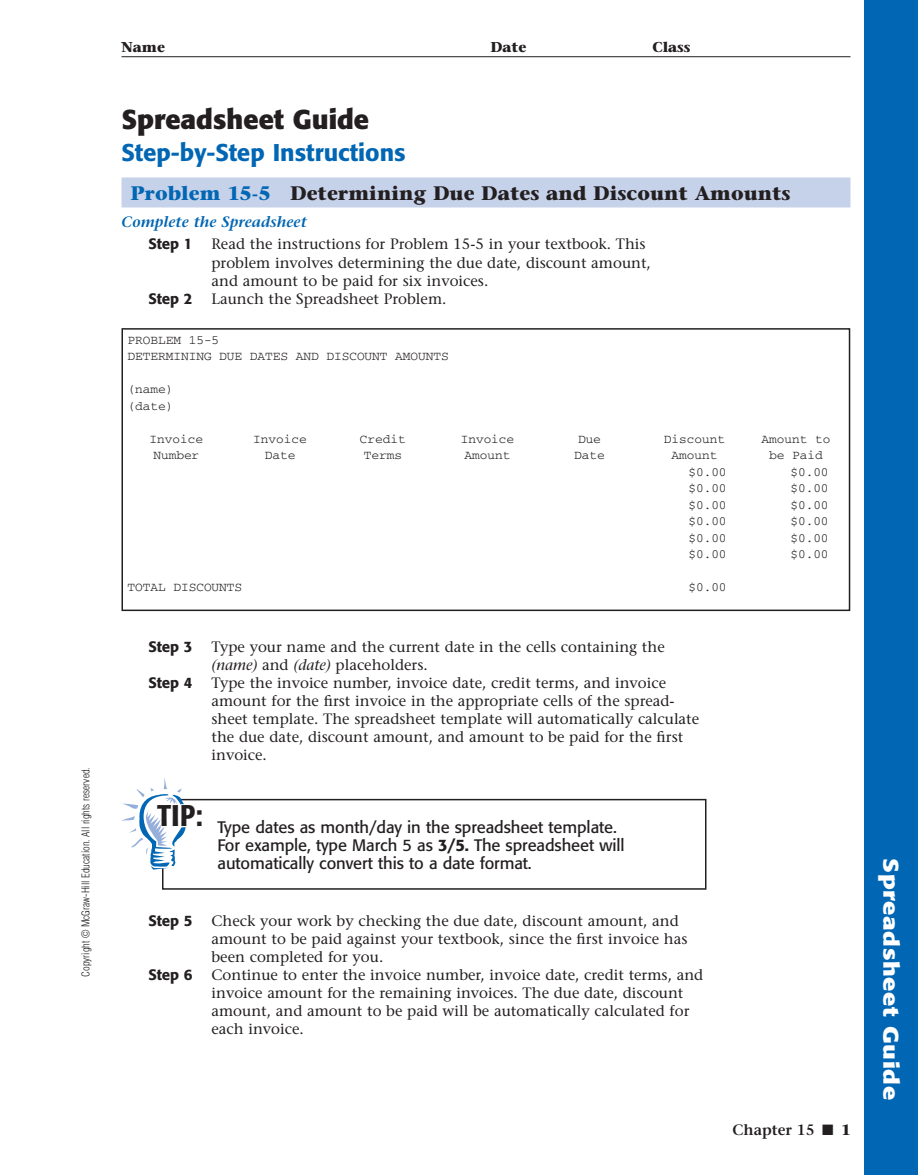
<style>
.page{position:relative;width:918px;height:1175px;background:#fff}
.page>*{position:absolute;margin:0;border:0;box-sizing:border-box;transform-origin:0 0}
.t1{font:700 27px "Formata";color:#231f20}
.t2{font:500 24px "Formata";color:#0166b3}
.t3{font:700 21px "Formata";letter-spacing:.025em;color:#fff;scale:1.2 1}
.t4{font:700 19.5px "Stone Serif";color:#231f20}
.t5{font:16.5px/18px "Formata";letter-spacing:-.005em;color:#231f20}
.t6{font:15px/18px "Stone Serif";color:#231f20}
.t7{font:500 15px "Formata";letter-spacing:-.005em;color:#231f20}
.t8{font:italic 600 15px "Stone Serif";color:#0166b3}
.t9{font:600 15px "Stone Serif";color:#231f20}
.t10{font:700 14.25px "Stone Serif";color:#231f20}
.t11{font:12.75px/16.5px "Courier";color:#231f20}
.t12{font:300 condensed 10.5px "Helvetica";color:#231f20}
.s1{color:#0166b3}
.s2{font-style:italic}
.s3{font-weight:500}
.s4{font-weight:700}
</style>
<div class="page">
<hr style="left:122px;top:56px;width:728px;height:1px;background:#231f20">
<div style="left:864px;top:0;width:54px;height:1174px;background:#0166b3"></div>
<div style="left:122px;top:177px;width:728px;height:30px;background:#c6d2ea"></div>
<div style="left:122px;top:328px;width:728px;height:283px;border:2px solid #231f20"></div>
<div style="left:162px;top:799px;width:544px;height:90px;border:2px solid #231f20"></div>
<svg style="left:122px;top:777px;width:80px;height:92px"></svg>
<p class="t12" style="left:82px;top:977px;width:211px;rotate:-90deg">Copyright © McGraw-Hill Education. All rights reserved.</p>
<p class="t10" style="left:122px;top:41px;width:45px">Name</p>
<p class="t10" style="left:490px;top:41px;width:37px">Date</p>
<p class="t10" style="left:652px;top:41px;width:39px">Class</p>
<h1 class="t1" style="left:122px;top:108px;width:249px">Spreadsheet Guide</h1>
<h2 class="t2" style="left:122px;top:142px;width:286px">Step-by-Step Instructions</h2>
<h3 class="t4" style="left:130px;top:186px;width:662px"><span class="s1">Problem 15-5</span> Determining Due Dates and Discount Amounts</h3>
<p class="t8" style="left:122px;top:216px;width:187px">Complete the Spreadsheet</p>
<p class="t7" style="left:148px;top:237px;width:46px">Step 1</p>
<p class="t6" style="left:212px;top:237px;width:441px">Read the instructions for Problem 15-5 in your textbook. This problem involves determining the due date, discount amount, and amount to be paid for six invoices.</p>
<p class="t7" style="left:148px;top:291px;width:46px">Step 2</p>
<p class="t6" style="left:212px;top:291px;width:237px">Launch the Spreadsheet Problem.</p>
<p class="t11" style="left:128px;top:332px;width:323px">PROBLEM 15-5<br>DETERMINING DUE DATES AND DISCOUNT AMOUNTS</p>
<p class="t11" style="left:128px;top:382px;width:47px">(name) (date)</p>
<p class="t11" style="left:150px;top:431px;width:55px">Invoice</p>
<p class="t11" style="left:253px;top:431px;width:55px">Invoice</p>
<p class="t11" style="left:360px;top:431px;width:47px">Credit</p>
<p class="t11" style="left:461px;top:431px;width:55px">Invoice</p>
<p class="t11" style="left:578px;top:431px;width:24px">Due</p>
<p class="t11" style="left:664px;top:431px;width:63px">Discount</p>
<p class="t11" style="left:762px;top:431px;width:70px">Amount to</p>
<p class="t11" style="left:153px;top:448px;width:47px">Number</p>
<p class="t11" style="left:265px;top:448px;width:32px">Date</p>
<p class="t11" style="left:364px;top:448px;width:40px">Terms</p>
<p class="t11" style="left:465px;top:448px;width:47px">Amount</p>
<p class="t11" style="left:574px;top:448px;width:32px">Date</p>
<p class="t11" style="left:672px;top:448px;width:47px">Amount</p>
<p class="t11" style="left:769px;top:448px;width:55px">be Paid</p>
<p class="t11" style="left:688px;top:464px;width:40px">$0.00</p>
<p class="t11" style="left:790px;top:464px;width:40px">$0.00</p>
<p class="t11" style="left:688px;top:481px;width:40px">$0.00</p>
<p class="t11" style="left:790px;top:481px;width:40px">$0.00</p>
<p class="t11" style="left:688px;top:497px;width:40px">$0.00</p>
<p class="t11" style="left:790px;top:497px;width:40px">$0.00</p>
<p class="t11" style="left:688px;top:514px;width:40px">$0.00</p>
<p class="t11" style="left:790px;top:514px;width:40px">$0.00</p>
<p class="t11" style="left:688px;top:530px;width:40px">$0.00</p>
<p class="t11" style="left:790px;top:530px;width:40px">$0.00</p>
<p class="t11" style="left:688px;top:547px;width:40px">$0.00</p>
<p class="t11" style="left:790px;top:547px;width:40px">$0.00</p>
<p class="t11" style="left:128px;top:580px;width:116px">TOTAL DISCOUNTS</p>
<p class="t11" style="left:688px;top:580px;width:40px">$0.00</p>
<p class="t7" style="left:148px;top:639px;width:46px">Step 3</p>
<p class="t6" style="left:212px;top:639px;width:455px">Type your name and the current date in the cells containing the <span class="s2">(name)</span> and <span class="s2">(date)</span> placeholders.</p>
<p class="t7" style="left:148px;top:675px;width:46px">Step 4</p>
<p class="t6" style="left:211px;top:675px;width:489px">Type the invoice number, invoice date, credit terms, and invoice amount for the first invoice in the appropriate cells of the spread&shy;sheet template. The spreadsheet template will automatically calculate the due date, discount amount, and amount to be paid for the first invoice.</p>
<p class="t5" style="left:218px;top:819px;width:409px">Type dates as month/day in the spreadsheet template.<br>For example, type March 5 as <span class="s3">3/5.</span> The spreadsheet will automatically convert this to a date format.</p>
<p class="t7" style="left:148px;top:913px;width:46px">Step 5</p>
<p class="t6" style="left:211px;top:913px;width:478px">Check your work by checking the due date, discount amount, and amount to be paid against your textbook, since the first invoice has been completed for you.</p>
<p class="t7" style="left:148px;top:967px;width:46px">Step 6</p>
<p class="t6" style="left:211px;top:967px;width:493px">Continue to enter the invoice number, invoice date, credit terms, and invoice amount for the remaining invoices. The due date, discount amount, and amount to be paid will be automatically calculated for each invoice.</p>
<p class="t9" style="left:733px;top:1123px;width:119px">Chapter 15 ■ <span class="s4">1</span></p>
<h3 class="t3" style="left:900px;top:858px;width:203px;rotate:90deg">Spreadsheet Guide</h3>
</div>
